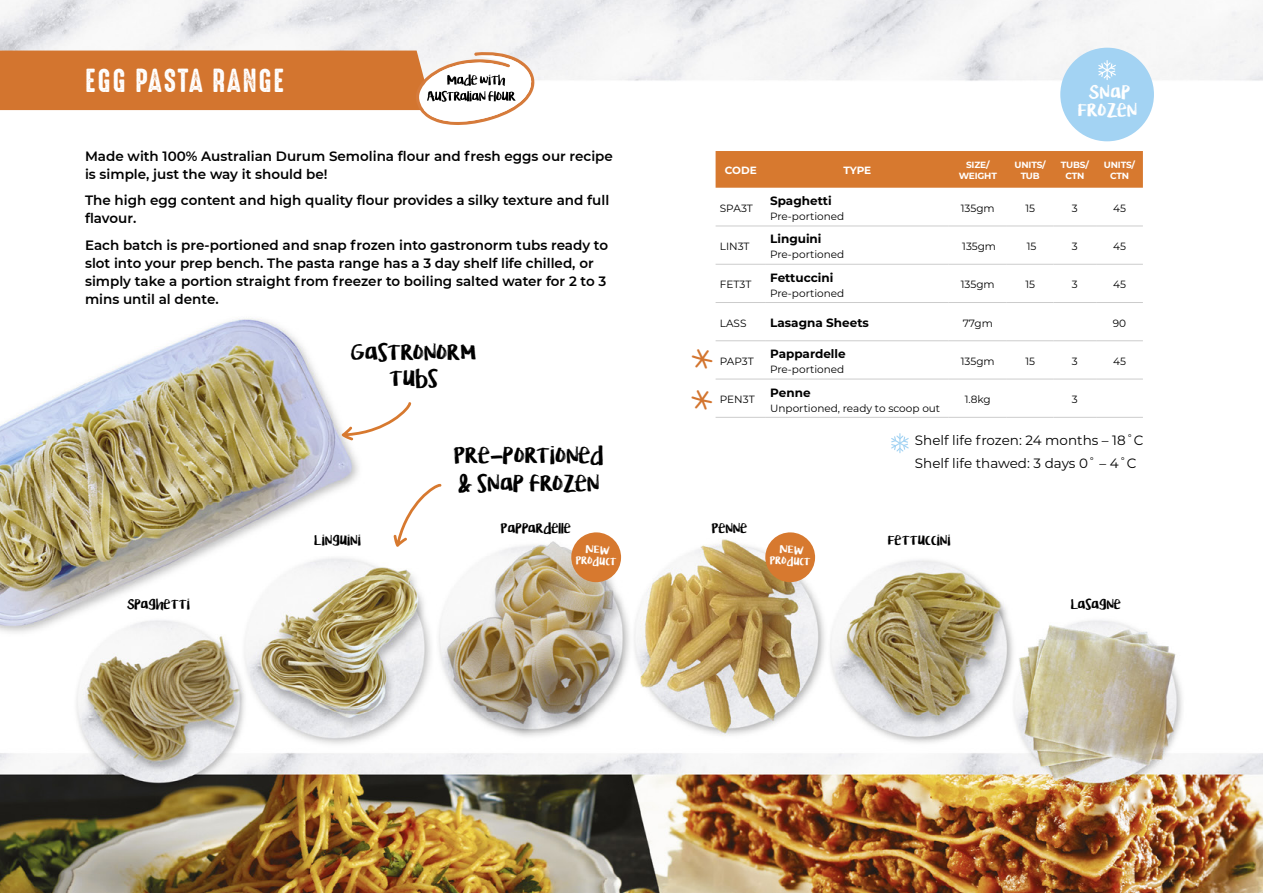
<style>
.page{position:relative;width:1263px;height:893px;background:#fff}
.page>*{position:absolute;margin:0;border:0;box-sizing:border-box;transform-origin:0 0}
.t1{font:30px "High Voltage Rough";letter-spacing:.06em;color:#fff}
.t2{font:19.65px "KG Lifeis Messy";color:#000}
.t3{font:16.2px "KG Lifeis Messy";letter-spacing:.02em;color:#fff}
.t4{font:600 13.5px/18px "Montserrat";color:#000}
.t5{font:13.5px "Montserrat";color:#000}
.t6{font:700 12px "Montserrat";color:#000}
.t7{font:11.7px "KG Lifeis Messy";color:#000}
.t8{font:10.5px "Montserrat";color:#000}
.t9{font:700 10.5px "Montserrat";letter-spacing:-.01em;color:#fff}
.t10{font:9.6px "KG Lifeis Messy";color:#fff}
.t11{font:700 9px/10.5px "Montserrat";letter-spacing:-.02em;color:#fff;text-align:center}
</style>
<div class="page">
<img style="left:0;top:0;width:1263px;height:893px">
<svg style="left:0;top:51px;width:534px;height:74px"></svg>
<div style="left:1060px;top:48px;width:94px;height:93px;background:#a3d3f3;border-radius:50%"></div>
<svg style="left:1098px;top:61px;width:62px;height:40px"></svg>
<svg style="left:890px;top:434px;width:20px;height:19px"></svg>
<div style="left:716px;top:151px;width:427px;height:37px;background:#d7792f"></div>
<hr style="left:716px;top:226px;width:50px;height:1px;background:#ccc">
<hr style="left:766px;top:226px;width:183px;height:1px;background:#ccc">
<hr style="left:949px;top:226px;width:58px;height:1px;background:#ccc">
<hr style="left:1007px;top:226px;width:46px;height:1px;background:#ccc">
<hr style="left:1053px;top:226px;width:43px;height:1px;background:#ccc">
<hr style="left:1096px;top:226px;width:47px;height:1px;background:#ccc">
<hr style="left:716px;top:264px;width:50px;height:1px;background:#ccc">
<hr style="left:766px;top:264px;width:183px;height:1px;background:#ccc">
<hr style="left:949px;top:264px;width:58px;height:1px;background:#ccc">
<hr style="left:1007px;top:264px;width:46px;height:1px;background:#ccc">
<hr style="left:1053px;top:264px;width:43px;height:1px;background:#ccc">
<hr style="left:1096px;top:264px;width:47px;height:1px;background:#ccc">
<hr style="left:716px;top:302px;width:50px;height:1px;background:#ccc">
<hr style="left:766px;top:302px;width:183px;height:1px;background:#ccc">
<hr style="left:949px;top:302px;width:58px;height:1px;background:#ccc">
<hr style="left:1007px;top:302px;width:46px;height:1px;background:#ccc">
<hr style="left:1053px;top:302px;width:43px;height:1px;background:#ccc">
<hr style="left:1096px;top:302px;width:47px;height:1px;background:#ccc">
<hr style="left:716px;top:340px;width:50px;height:1px;background:#ccc">
<hr style="left:766px;top:340px;width:183px;height:1px;background:#ccc">
<hr style="left:949px;top:340px;width:58px;height:1px;background:#ccc">
<hr style="left:1007px;top:340px;width:46px;height:1px;background:#ccc">
<hr style="left:1053px;top:340px;width:43px;height:1px;background:#ccc">
<hr style="left:1096px;top:340px;width:47px;height:1px;background:#ccc">
<hr style="left:716px;top:379px;width:50px;height:1px;background:#ccc">
<hr style="left:766px;top:379px;width:183px;height:1px;background:#ccc">
<hr style="left:949px;top:379px;width:58px;height:1px;background:#ccc">
<hr style="left:1007px;top:379px;width:46px;height:1px;background:#ccc">
<hr style="left:1053px;top:379px;width:43px;height:1px;background:#ccc">
<hr style="left:1096px;top:379px;width:47px;height:1px;background:#ccc">
<hr style="left:716px;top:417px;width:50px;height:1px;background:#ccc">
<hr style="left:766px;top:417px;width:183px;height:1px;background:#ccc">
<hr style="left:949px;top:417px;width:58px;height:1px;background:#ccc">
<hr style="left:1007px;top:417px;width:46px;height:1px;background:#ccc">
<hr style="left:1053px;top:417px;width:43px;height:1px;background:#ccc">
<hr style="left:1096px;top:417px;width:47px;height:1px;background:#ccc">
<svg style="left:339px;top:402px;width:77px;height:42px"></svg>
<svg style="left:389px;top:477px;width:53px;height:73px"></svg>
<svg style="left:692px;top:349px;width:20px;height:20px"></svg>
<svg style="left:571px;top:532px;width:50px;height:51px;background:#db9359"></svg>
<svg style="left:765px;top:532px;width:50px;height:51px;background:#da9053"></svg>
<svg style="left:692px;top:390px;width:20px;height:19px"></svg>
<p class="t1" style="left:85px;top:64px;width:201px">EGG PASTA RANGE</p>
<p class="t4" style="left:85px;top:146px;width:529px">Made with 100% Australian Durum Semolina flour and fresh eggs our recipe is simple, just the way it should be!</p>
<p class="t4" style="left:85px;top:191px;width:526px">The high egg content and high quality flour provides a silky texture and full flavour.</p>
<p class="t4" style="left:85px;top:235px;width:525px">Each batch is pre-portioned and snap frozen into gastronorm tubs ready to slot into your prep bench. The pasta range has a 3 day shelf life chilled, or simply take a portion straight from freezer to boiling salted water for 2 to 3 mins until al dente.</p>
<p class="t2" style="left:350px;top:338px;width:127px">GASTRONORM</p>
<p class="t2" style="left:389px;top:363px;width:51px">TUBS</p>
<p class="t3" style="left:1089px;top:79px;width:43px">SNAP</p>
<p class="t3" style="left:1078px;top:98px;width:61px">FROZEN</p>
<p class="t9" style="left:725px;top:163px;width:34px">CODE</p>
<p class="t9" style="left:843px;top:163px;width:30px">TYPE</p>
<p class="t11" style="left:959px;top:160px;width:40px">SIZE/<br>WEIGHT</p>
<p class="t11" style="left:1014px;top:160px;width:33px">UNITS/<br>TUB</p>
<p class="t11" style="left:1061px;top:160px;width:29px">TUBS/<br>CTN</p>
<p class="t11" style="left:1104px;top:160px;width:33px">UNITS/<br>CTN</p>
<p class="t8" style="left:720px;top:201px;width:35px">SPA3T</p>
<p class="t6" style="left:770px;top:192px;width:63px">Spaghetti</p>
<p class="t8" style="left:770px;top:209px;width:76px">Pre-portioned</p>
<p class="t8" style="left:961px;top:201px;width:35px">135gm</p>
<p class="t8" style="left:1025px;top:201px;width:11px">15</p>
<p class="t8" style="left:1072px;top:201px;width:7px">3</p>
<p class="t8" style="left:1113px;top:201px;width:14px">45</p>
<p class="t8" style="left:720px;top:239px;width:31px">LIN3T</p>
<p class="t8" style="left:720px;top:277px;width:33px">FET3T</p>
<p class="t6" style="left:770px;top:230px;width:53px">Linguini</p>
<p class="t8" style="left:770px;top:247px;width:76px">Pre-portioned</p>
<p class="t6" style="left:770px;top:269px;width:65px">Fettuccini</p>
<p class="t8" style="left:770px;top:286px;width:76px">Pre-portioned</p>
<p class="t8" style="left:962px;top:239px;width:35px">135gm</p>
<p class="t8" style="left:1027px;top:239px;width:11px">15</p>
<p class="t8" style="left:1072px;top:239px;width:7px">3</p>
<p class="t8" style="left:1113px;top:239px;width:14px">45</p>
<p class="t8" style="left:961px;top:277px;width:35px">135gm</p>
<p class="t8" style="left:1025px;top:277px;width:11px">15</p>
<p class="t8" style="left:1072px;top:277px;width:7px">3</p>
<p class="t8" style="left:1113px;top:277px;width:14px">45</p>
<p class="t8" style="left:720px;top:316px;width:28px">LASS</p>
<p class="t6" style="left:770px;top:315px;width:100px">Lasagna Sheets</p>
<p class="t8" style="left:963px;top:316px;width:32px">77gm</p>
<p class="t8" style="left:1113px;top:316px;width:15px">90</p>
<p class="t8" style="left:720px;top:354px;width:35px">PAP3T</p>
<p class="t6" style="left:770px;top:345px;width:77px">Pappardelle</p>
<p class="t8" style="left:770px;top:362px;width:76px">Pre-portioned</p>
<p class="t8" style="left:961px;top:354px;width:35px">135gm</p>
<p class="t8" style="left:1025px;top:354px;width:11px">15</p>
<p class="t8" style="left:1072px;top:354px;width:7px">3</p>
<p class="t8" style="left:1113px;top:354px;width:14px">45</p>
<p class="t8" style="left:720px;top:392px;width:36px">PEN3T</p>
<p class="t6" style="left:770px;top:384px;width:42px">Penne</p>
<p class="t8" style="left:770px;top:401px;width:172px">Unportioned, ready to scoop out</p>
<p class="t8" style="left:965px;top:392px;width:28px">1.8kg</p>
<p class="t8" style="left:1072px;top:392px;width:7px">3</p>
<p class="t7" style="left:127px;top:595px;width:64px">SPAGHETTI</p>
<p class="t7" style="left:314px;top:532px;width:48px">LINGUINI</p>
<p class="t5" style="left:915px;top:431px;width:230px">Shelf life frozen: 24 months – 18˚C</p>
<p class="t2" style="left:453px;top:440px;width:152px">PRE-PORTIONED</p>
<p class="t5" style="left:915px;top:454px;width:223px">Shelf life thawed: 3 days 0˚ – 4˚C</p>
<p class="t2" style="left:458px;top:468px;width:143px">&amp; SNAP FROZEN</p>
<p class="t7" style="left:501px;top:519px;width:72px">PAPPARDELLE</p>
<p class="t7" style="left:711px;top:519px;width:37px">PENNE</p>
<p class="t10" style="left:576px;top:553px;width:43px;rotate:2deg">PRODUCT</p>
<p class="t10" style="left:770px;top:553px;width:43px;rotate:2deg">PRODUCT</p>
<p class="t7" style="left:888px;top:532px;width:64px">FETTUCCINI</p>
<p class="t7" style="left:1071px;top:595px;width:52px">LASAGNE</p>
</div>
